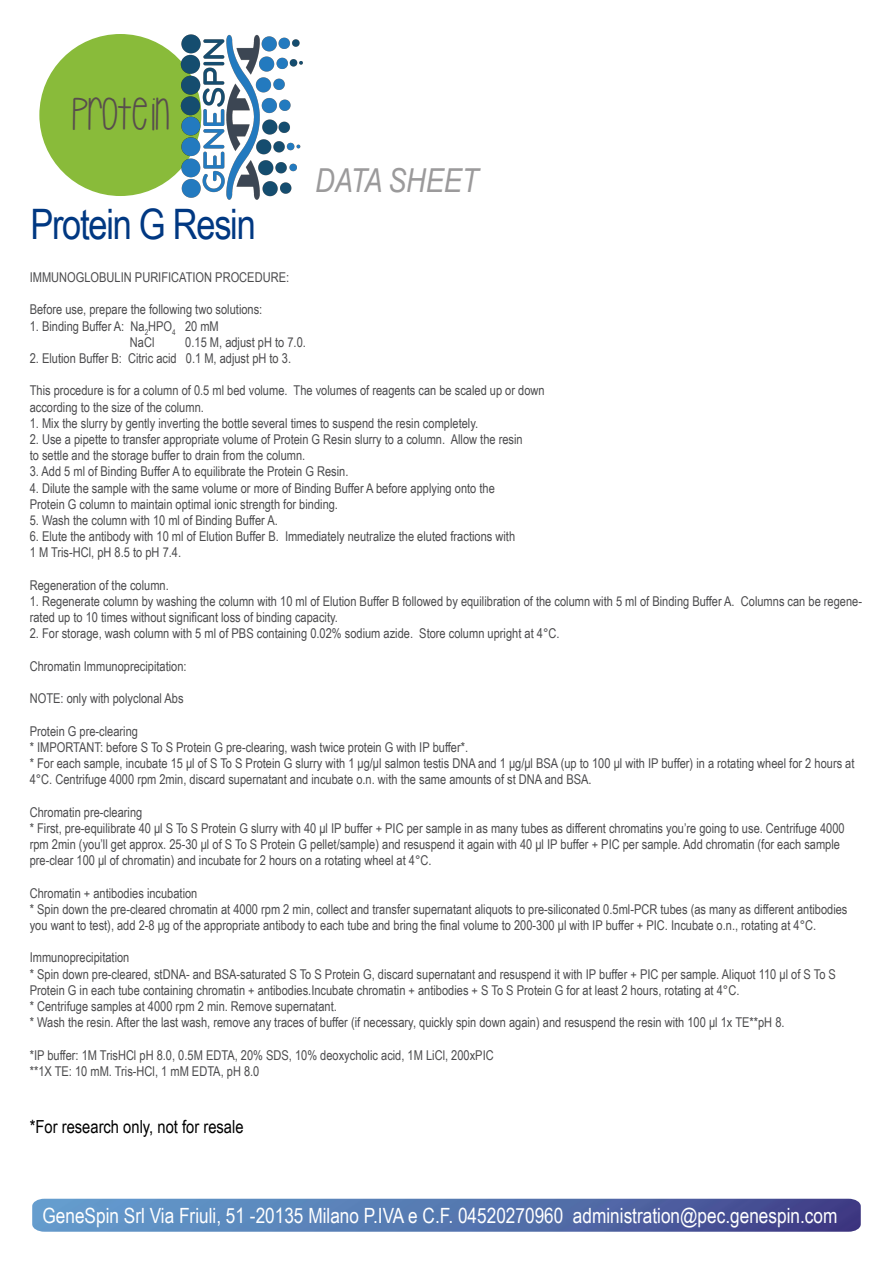
<style>
.page{position:relative;width:893px;height:1263px;background:#fff}
.page>*{position:absolute;margin:0;border:0;box-sizing:border-box;transform-origin:0 0}
.t1{font:46.5px "Hello Casual";color:#584d4d}
.t2{font:42px "Arial Narrow";letter-spacing:-.03em;color:#003882}
.t3{font:italic 33px "Arial Narrow";color:#9b9a9b}
.t4{font:21px "Arial Narrow";color:#fff}
.t5{font:18px "Arial Narrow";color:#000}
.t6{font:13.5px/16.2px "Arial Narrow";color:#4b4b4d}
</style>
<div class="page">
<img style="left:32px;top:1199px;width:829px;height:33px">
<div style="left:39px;top:34px;width:162px;height:162px;background:#89bb3a;border-radius:81px"></div>
<img style="left:177px;top:34px;width:126px;height:166px">
<h1 class="t1" style="left:72px;top:95px;width:98px">PROTEIN</h1>
<h2 class="t2" style="left:30px;top:193px;width:227px">Protein G Resin</h2>
<h3 class="t3" style="left:315px;top:157px;width:165px">DATA SHEET</h3>
<p class="t6" style="left:30px;top:269px;width:261px">IMMUNOGLOBULIN PURIFICATION PROCEDURE:</p>
<p class="t6" style="left:30px;top:301px;width:234px">Before use, prepare the following two solutions:</p>
<p class="t6" style="left:130px;top:317px;width:90px;text-indent:-100px">1. Binding Buffer A: Na<sub>2</sub>HPO<sub>4</sub> 20 mM<br>NaCl</p>
<p class="t6" style="left:185px;top:333px;width:122px">0.15 M, adjust pH to 7.0.</p>
<p class="t6" style="left:30px;top:350px;width:263px">2. Elution Buffer B: Citric acid 0.1 M, adjust pH to 3.</p>
<p class="t6" style="left:30px;top:382px;width:516px">This procedure is for a column of 0.5 ml bed volume. The volumes of reagents can be scaled up or down according to the size of the column.</p>
<p class="t6" style="left:30px;top:414px;width:450px">1. Mix the slurry by gently inverting the bottle several times to suspend the resin completely.</p>
<p class="t6" style="left:30px;top:431px;width:494px">2. Use a pipette to transfer appropriate volume of Protein G Resin slurry to a column. Allow the resin to settle and the storage buffer to drain from the column.</p>
<p class="t6" style="left:30px;top:463px;width:320px">3. Add 5 ml of Binding Buffer A to equilibrate the Protein G Resin.</p>
<p class="t6" style="left:30px;top:479px;width:467px">4. Dilute the sample with the same volume or more of Binding Buffer A before applying onto the<br>Protein G column to maintain optimal ionic strength for binding.</p>
<p class="t6" style="left:30px;top:512px;width:250px">5. Wash the column with 10 ml of Binding Buffer A.</p>
<p class="t6" style="left:30px;top:528px;width:487px">6. Elute the antibody with 10 ml of Elution Buffer B. Immediately neutralize the eluted fractions with<br>1 M Tris-HCl, pH 8.5 to pH 7.4.</p>
<p class="t6" style="left:30px;top:576px;width:141px">Regeneration of the column.</p>
<p class="t6" style="left:30px;top:593px;width:834px">1. Regenerate column by washing the column with 10 ml of Elution Buffer B followed by equilibration of the column with 5 ml of Binding Buffer A. Columns can be regene&shy;rated up to 10 times without significant loss of binding capacity.</p>
<p class="t6" style="left:30px;top:625px;width:531px">2. For storage, wash column with 5 ml of PBS containing 0.02% sodium azide. Store column upright at 4°C.</p>
<p class="t6" style="left:30px;top:657px;width:158px">Chromatin Immunoprecipitation:</p>
<p class="t6" style="left:30px;top:690px;width:155px">NOTE: only with polyclonal Abs</p>
<p class="t6" style="left:30px;top:722px;width:826px">Protein G pre-clearing<br>* IMPORTANT: before S To S Protein G pre-clearing, wash twice protein G with IP buffer*.<br>* For each sample, incubate 15 μl of S To S Protein G slurry with 1 μg/μl salmon testis DNA and 1 μg/μl BSA (up to 100 μl with IP buffer) in a rotating wheel for 2 hours at 4°C. Centrifuge 4000 rpm 2min, discard supernatant and incubate o.n. with the same amounts of st DNA and BSA.</p>
<p class="t6" style="left:30px;top:803px;width:816px">Chromatin pre-clearing<br>* First, pre-equilibrate 40 μl S To S Protein G slurry with 40 μl IP buffer + PIC per sample in as many tubes as different chromatins you’re going to use. Centrifuge 4000 rpm 2min (you’ll get approx. 25-30 μl of S To S Protein G pellet/sample) and resuspend it again with 40 μl IP buffer + PIC per sample. Add chromatin (for each sample pre-clear 100 μl of chromatin) and incubate for 2 hours on a rotating wheel at 4°C.</p>
<p class="t6" style="left:30px;top:884px;width:819px">Chromatin + antibodies incubation<br>* Spin down the pre-cleared chromatin at 4000 rpm 2 min, collect and transfer supernatant aliquots to pre-siliconated 0.5ml-PCR tubes (as many as different antibodies you want to test), add 2-8 μg of the appropriate antibody to each tube and bring the final volume to 200-300 μl with IP buffer + PIC. Incubate o.n., rotating at 4°C.</p>
<p class="t6" style="left:30px;top:949px;width:808px">Immunoprecipitation<br>* Spin down pre-cleared, stDNA- and BSA-saturated S To S Protein G, discard supernatant and resuspend it with IP buffer + PIC per sample. Aliquot 110 μl of S To S Protein G in each tube containing chromatin + antibodies.Incubate chromatin + antibodies + S To S Protein G for at least 2 hours, rotating at 4°C.<br>* Centrifuge samples at 4000 rpm 2 min. Remove supernatant.<br>* Wash the resin. After the last wash, remove any traces of buffer (if necessary, quickly spin down again) and resuspend the resin with 100 μl 1x TE**pH 8.</p>
<p class="t6" style="left:30px;top:1046px;width:465px">*IP buffer: 1M TrisHCl pH 8.0, 0.5M EDTA, 20% SDS, 10% deoxycholic acid, 1M LiCl, 200xPIC **1X TE: 10 mM. Tris-HCl, 1 mM EDTA, pH 8.0</p>
<h3 class="t5" style="left:30px;top:1113px;width:215px">*For research only, not for resale</h3>
<h3 class="t4" style="left:43px;top:1200px;width:796px">GeneSpin Srl Via Friuli, 51 -20135 Milano P.IVA e C.F. 04520270960 administration@pec.genespin.com</h3>
</div>
